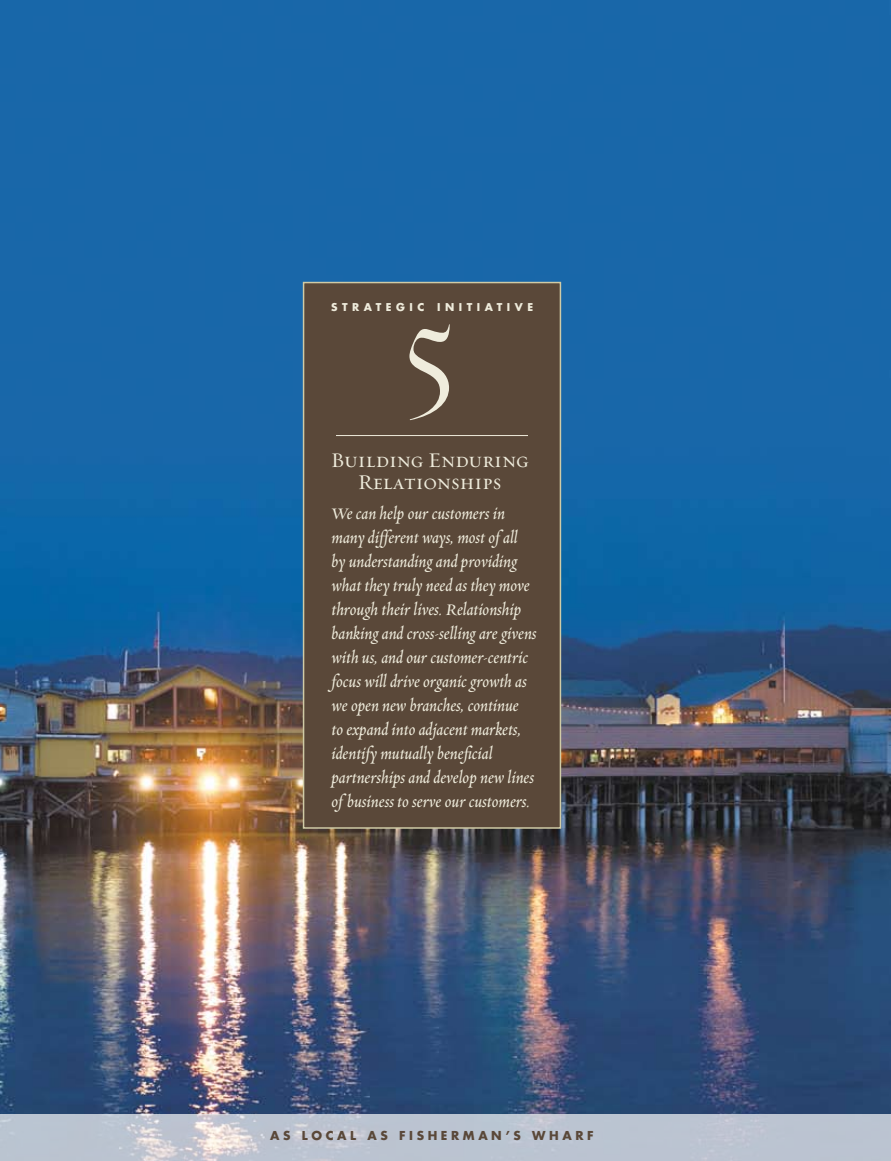
<style>
.page{position:relative;width:891px;height:1161px;background:#fff}
.page>*{position:absolute;margin:0;border:0;box-sizing:border-box;transform-origin:0 0}
.t1{font:141px "Requiem Fine HTF Roman";color:#efecdc}
.t2{font:21px/22.5px "Requiem Text HTF Small Caps";color:#efecdc;text-align:center}
.t3{font:18px/24px "Requiem Text HTF Italic";color:#efecdc}
.t4{font:700 12px "Futura";letter-spacing:.3em;color:#5a4839}
.t5{font:700 10.5px "Futura";letter-spacing:.43em;color:#efecdc}
</style>
<div class="page">
<img style="left:0;top:0;width:891px;height:1114px">
<div style="left:303px;top:282px;width:258px;height:547px;background:#5a4839;border:2px solid #d0cba6"></div>
<hr style="left:336px;top:435px;width:192px;height:1px;background:#efecdc">
<svg style="left:0;top:1114px;width:891px;height:47px;background:#bec5d1"></svg>
<p class="t5" style="left:331px;top:300px;width:204px">STRATEGIC I NITIATIVE</p>
<h1 class="t1" style="left:400px;top:268px;width:59px">5</h1>
<p class="t2" style="left:331px;top:449px;width:199px">Building Enduring<br>Relationships</p>
<p class="t3" style="left:332px;top:503px;width:207px">We can help our customers in many different ways, most of all<br>by understanding and providing what they truly need as they move through their lives. Relationship banking and cross-selling are givens with us, and our customer-centric focus will drive organic growth as we open new branches, continue<br>to expand into adjacent markets, identify mutually beneficial partnerships and develop new lines of business to serve our customers.</p>
<p class="t4" style="left:270px;top:1127px;width:325px">AS LOCAL AS FISHERMAN’S WHARF</p>
</div>
